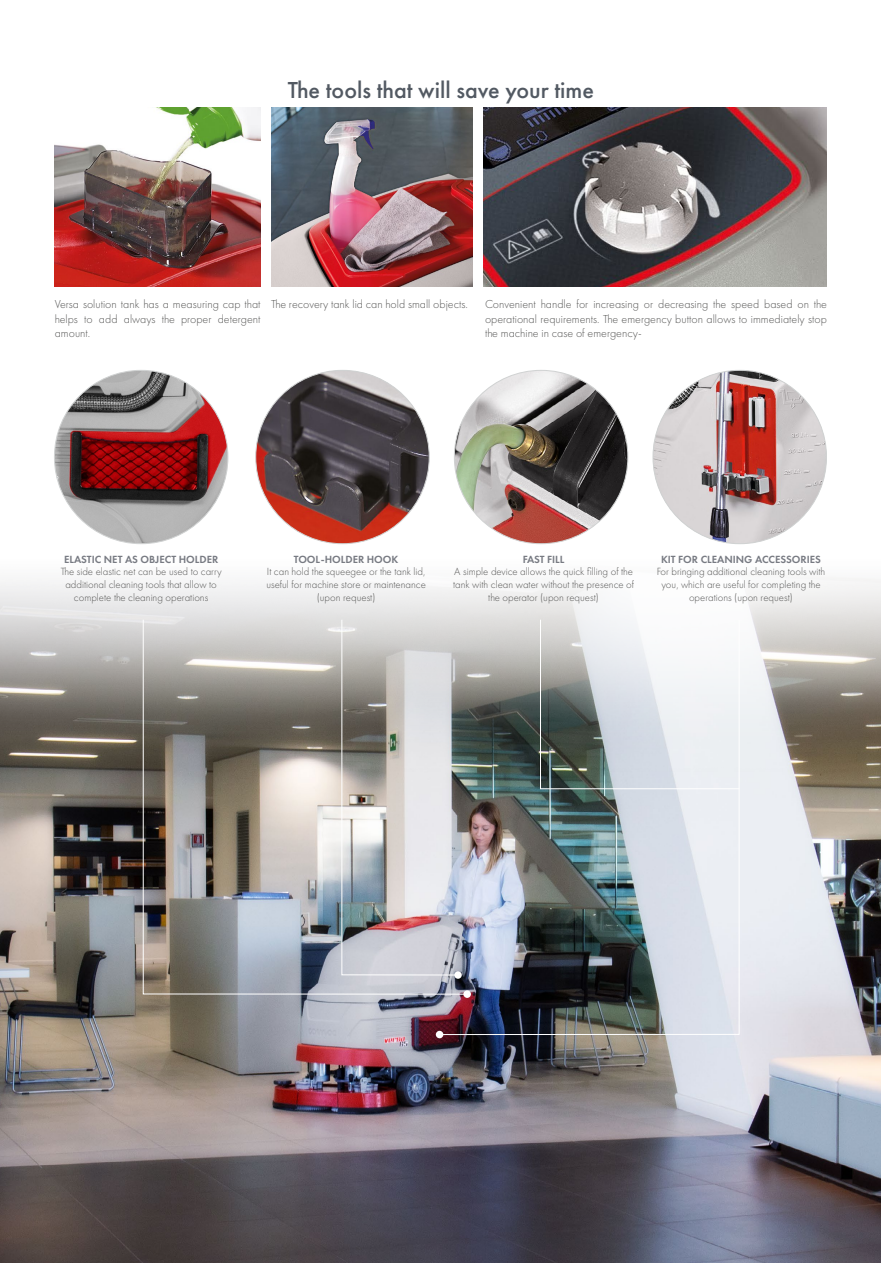
<style>
.page{position:relative;width:881px;height:1263px;background:#fff}
.page>*{position:absolute;margin:0;border:0;box-sizing:border-box;transform-origin:0 0}
.t1{font:500 24px "Futura PT";color:#525962}
.t2{font:300 12px/14.4px "Futura PT";color:#575756;text-align:justify}
.t3{font:300 10.8px/12.9px "Futura PT";color:#575756;text-align:center}
.t4{font:600 10.8px "Futura PT";color:#777a82}
</style>
<div class="page">
<img style="left:0;top:779px;width:880px;height:484px">
<img style="left:0;top:513px;width:880px;height:266px">
<img style="left:483px;top:108px;width:343px;height:178px">
<img style="left:54px;top:108px;width:206px;height:178px">
<hr style="left:0;top:177px;width:1px;height:94px;background:#323e48">
<img style="left:271px;top:108px;width:201px;height:178px">
<img style="left:54px;top:370px;width:174px;height:174px;border-radius:87px">
<img style="left:255px;top:370px;width:174px;height:174px;border-radius:87px">
<img style="left:454px;top:370px;width:173px;height:174px;border-radius:87px">
<img style="left:652px;top:370px;width:174px;height:174px;border-radius:87px">
<svg style="left:142px;top:619px;width:296px;height:376px;background:#9b9895"></svg>
<svg style="left:341px;top:619px;width:97px;height:357px;background:#c1bfbf"></svg>
<img style="left:438px;top:619px;width:301px;height:416px">
<div style="left:435px;top:1031px;width:8px;height:7px;background:#fff;border-radius:50%"></div>
<svg style="left:539px;top:619px;width:201px;height:170px"></svg>
<h1 class="t1" style="left:287px;top:76px;width:308px">The tools that will save your time</h1>
<p class="t2" style="left:55px;top:297px;width:207px">Versa solution tank has a measuring cap that helps to add always the proper detergent amount.</p>
<p class="t2" style="left:271px;top:297px;width:198px">The recovery tank lid can hold small objects.</p>
<p class="t2" style="left:485px;top:297px;width:343px">Convenient handle for increasing or decreasing the speed based on the operational requirements. The emergency button allows to immediately stop the machine in case of emergency-</p>
<p class="t4" style="left:64px;top:552px;width:156px">ELASTIC NET AS OBJECT HOLDER</p>
<p class="t3" style="left:61px;top:565px;width:162px">The side elastic net can be used to carry additional cleaning tools that allow to complete the cleaning operations</p>
<p class="t4" style="left:294px;top:552px;width:106px">TOOL-HOLDER HOOK</p>
<p class="t3" style="left:266px;top:565px;width:161px">It can hold the squeegee or the tank lid, useful for machine store or maintenance (upon request)</p>
<p class="t4" style="left:522px;top:552px;width:43px">FAST FILL</p>
<p class="t3" style="left:453px;top:565px;width:182px">A simple device allows the quick filling of the tank with clean water without the presence of the operator (upon request)</p>
<p class="t4" style="left:660px;top:552px;width:161px">KIT FOR CLEANING ACCESSORIES</p>
<p class="t3" style="left:656px;top:565px;width:170px">For bringing additional cleaning tools with you, which are useful for completing the operations (upon request)</p>
</div>
